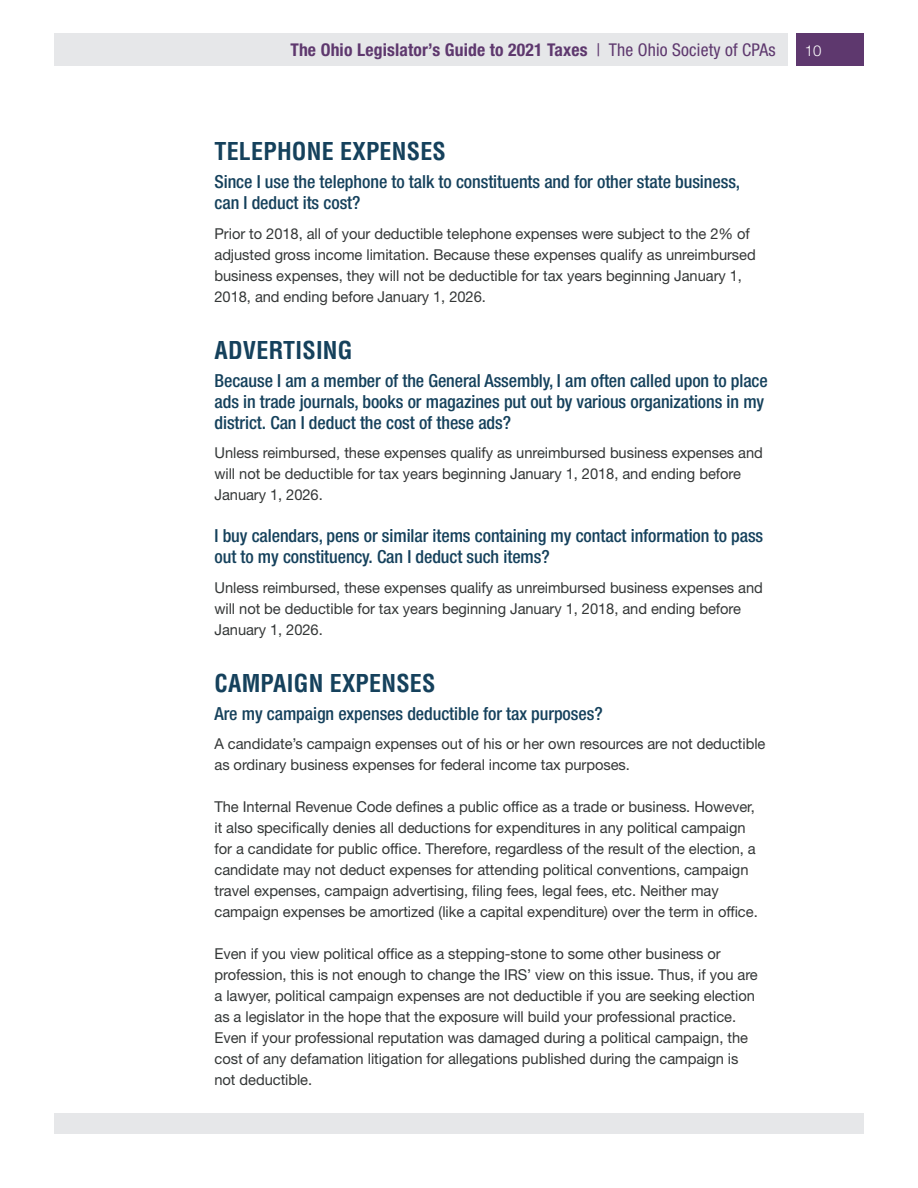
<style>
.page{position:relative;width:918px;height:1188px;background:#fff}
.page>*{position:absolute;margin:0;border:0;box-sizing:border-box;transform-origin:0 0}
.t1{font:700 condensed 24px "Helvetica LT Std";letter-spacing:.01em;color:#15415c}
.t2{font:500 condensed 18px/21px "Helvetica Neue LT Std";letter-spacing:-.005em;color:#15415c}
.t3{font:700 condensed 17.55px "Helvetica Neue LT Std";letter-spacing:.01em;color:#5e386e}
.t4{font:15px/21px "Helvetica Neue LT Std";letter-spacing:-.005em;color:#343737}
.t5{font:300 15px "Helvetica Neue LT Std";color:#fff}
.s1{font-weight:400}
</style>
<div class="page">
<div style="left:797px;top:34px;width:67px;height:32px;background:#5e386e"></div>
<div style="left:54px;top:34px;width:733px;height:32px;background:#e6e7e9"></div>
<div style="left:54px;top:1114px;width:810px;height:20px;background:#e6e7e9"></div>
<p class="t3" style="left:290px;top:39px;width:487px">The Ohio Legislator’s Guide to 2021 Taxes <span class="s1">| The Ohio Society of CPAs</span></p>
<p class="t5" style="left:805px;top:41px;width:18px">10</p>
<p class="t1" style="left:214px;top:137px;width:233px">TELEPHONE EXPENSES</p>
<p class="t2" style="left:214px;top:171px;width:527px">Since I use the telephone to talk to constituents and for other state business, can I deduct its cost?</p>
<p class="t4" style="left:214px;top:223px;width:543px">Prior to 2018, all of your deductible telephone expenses were subject to the 2% of adjusted gross income limitation. Because these expenses qualify as unreimbursed business expenses, they will not be deductible for tax years beginning January 1, 2018, and ending before January 1, 2026.</p>
<p class="t1" style="left:214px;top:335px;width:140px">ADVERTISING</p>
<p class="t2" style="left:214px;top:369px;width:555px">Because I am a member of the General Assembly, I am often called upon to place ads in trade journals, books or magazines put out by various organizations in my district. Can I deduct the cost of these ads?</p>
<p class="t4" style="left:214px;top:442px;width:550px">Unless reimbursed, these expenses qualify as unreimbursed business expenses and will not be deductible for tax years beginning January 1, 2018, and ending before<br>January 1, 2026.</p>
<p class="t2" style="left:214px;top:525px;width:550px">I buy calendars, pens or similar items containing my contact information to pass out to my constituency. Can I deduct such items?</p>
<p class="t4" style="left:214px;top:577px;width:550px">Unless reimbursed, these expenses qualify as unreimbursed business expenses and will not be deductible for tax years beginning January 1, 2018, and ending before<br>January 1, 2026.</p>
<p class="t1" style="left:214px;top:668px;width:223px">CAMPAIGN EXPENSES</p>
<p class="t2" style="left:214px;top:702px;width:390px">Are my campaign expenses deductible for tax purposes?</p>
<p class="t4" style="left:214px;top:733px;width:552px">A candidate’s campaign expenses out of his or her own resources are not deductible as ordinary business expenses for federal income tax purposes.</p>
<p class="t4" style="left:214px;top:796px;width:545px">The Internal Revenue Code defines a public office as a trade or business. However, it also specifically denies all deductions for expenditures in any political campaign for a candidate for public office. Therefore, regardless of the result of the election, a candidate may not deduct expenses for attending political conventions, campaign travel expenses, campaign advertising, filing fees, legal fees, etc. Neither may campaign expenses be amortized (like a capital expenditure) over the term in office.</p>
<p class="t4" style="left:214px;top:943px;width:545px">Even if you view political office as a stepping-stone to some other business or profession, this is not enough to change the IRS’ view on this issue. Thus, if you are a lawyer, political campaign expenses are not deductible if you are seeking election as a legislator in the hope that the exposure will build your professional practice.<br>Even if your professional reputation was damaged during a political campaign, the cost of any defamation litigation for allegations published during the campaign is not deductible.</p>
</div>
